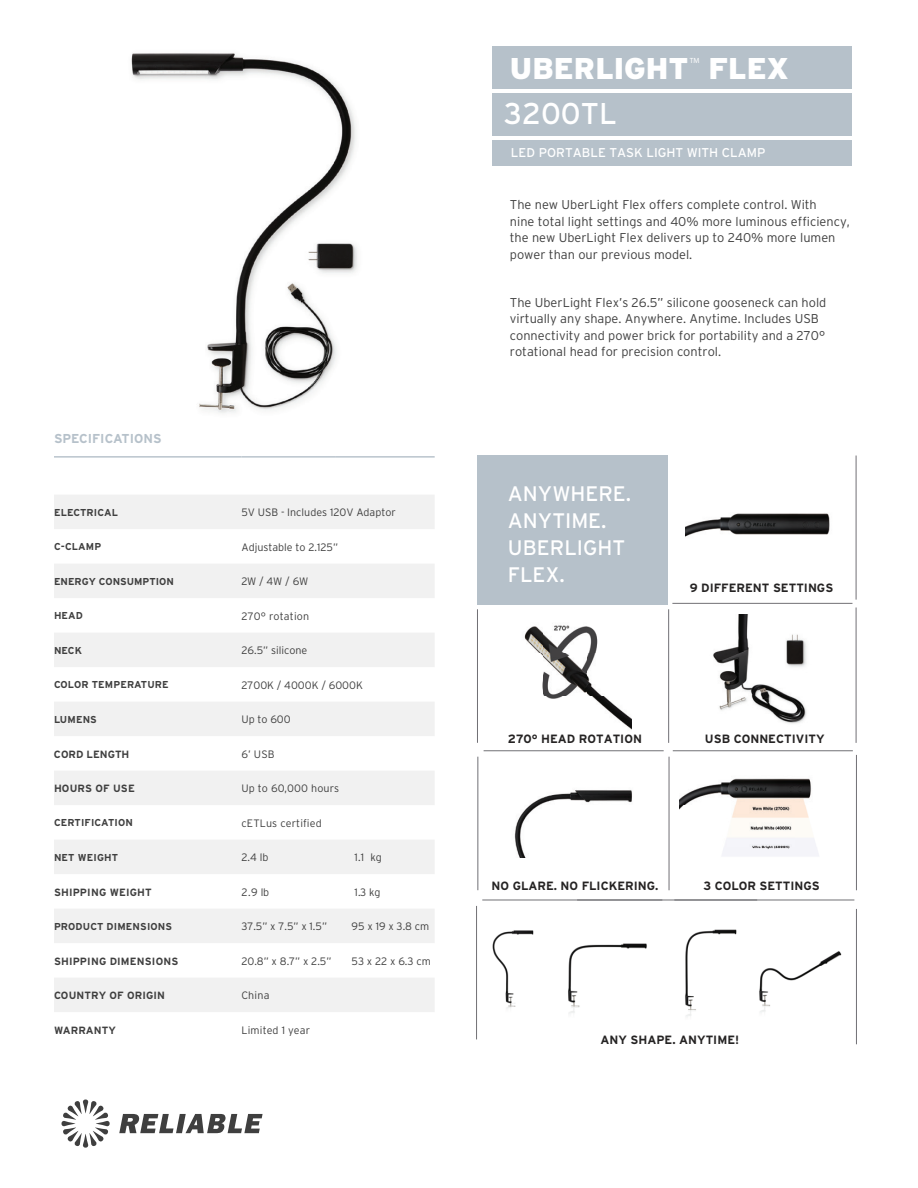
<style>
.page{position:relative;width:918px;height:1188px;background:#fff}
.page>*{position:absolute;margin:0;border:0;box-sizing:border-box;transform-origin:0 0}
.t1{font:900 30px "Interstate";color:#fff}
.t2{font:30px "Interstate";color:#fff}
.t3{font:21px/27px "Interstate";color:#fff}
.t4{font:700 12.9px "Interstate";color:#b6c1ca}
.t5{font:300 12.75px/16.5px "Interstate";color:#3f3f3f}
.t6{font:12.75px "Interstate";color:#fff}
.t7{font:700 12px "Interstate";color:#252323}
.t8{font:300 10.8px "Interstate";color:#3f3f3f}
.t9{font:700 10.5px "Interstate";letter-spacing:.015em;color:#3f3f3f}
.t10{font:700 10.05px "Interstate";letter-spacing:.015em;color:#3f3f3f}
.t11{font:7.5px "Myriad Pro";color:#fff}
</style>
<div class="page">
<img style="left:524px;top:625px;width:107px;height:104px">
<img style="left:680px;top:751px;width:155px;height:105px">
<img style="left:685px;top:929px;width:52px;height:88px">
<img style="left:492px;top:930px;width:42px;height:79px">
<img style="left:713px;top:615px;width:94px;height:109px">
<img style="left:131px;top:53px;width:227px;height:360px">
<div style="left:477px;top:456px;width:190px;height:149px;background:#b6c1ca"></div>
<hr style="left:477px;top:609px;width:1px;height:134px;background:#717075">
<hr style="left:668px;top:609px;width:1px;height:134px;background:#717075">
<hr style="left:672px;top:603px;width:180px;height:1px;background:#717075">
<hr style="left:856px;top:456px;width:1px;height:144px;background:#717075">
<svg style="left:54px;top:495px;width:380px;height:517px;fill:#f1f1f1"></svg>
<hr style="left:54px;top:456px;width:187px;height:2px;background:#b6c1ca">
<hr style="left:241px;top:456px;width:94px;height:2px;background:#b6c1ca">
<hr style="left:335px;top:456px;width:100px;height:2px;background:#b6c1ca">
<div style="left:492px;top:140px;width:359px;height:25px;background:#b6c1ca"></div>
<div style="left:492px;top:47px;width:359px;height:42px;background:#b6c1ca"></div>
<hr style="left:856px;top:608px;width:1px;height:135px;background:#717075">
<svg style="left:62px;top:1100px;width:48px;height:48px"></svg>
<svg style="left:119px;top:1114px;width:144px;height:19px"></svg>
<div style="left:492px;top:93px;width:359px;height:42px;background:#b6c1ca"></div>
<hr style="left:477px;top:757px;width:1px;height:133px;background:#717075">
<hr style="left:669px;top:757px;width:1px;height:133px;background:#717075">
<hr style="left:673px;top:750px;width:180px;height:1px;background:#717075">
<hr style="left:856px;top:755px;width:1px;height:135px;background:#717075">
<hr style="left:484px;top:750px;width:180px;height:1px;background:#717075">
<hr style="left:476px;top:906px;width:1px;height:133px;background:#717075">
<hr style="left:482px;top:900px;width:180px;height:1px;background:#717075">
<hr style="left:856px;top:909px;width:1px;height:135px;background:#717075">
<hr style="left:674px;top:900px;width:180px;height:1px;background:#717075">
<hr style="left:577px;top:900px;width:180px;height:1px;background:#717075">
<img style="left:773px;top:628px;width:34px;height:45px">
<img style="left:514px;top:790px;width:118px;height:68px">
<img style="left:685px;top:513px;width:145px;height:24px">
<img style="left:568px;top:943px;width:79px;height:71px">
<img style="left:759px;top:951px;width:83px;height:62px">
<p class="t4" style="left:54px;top:431px;width:109px">SPECIFICATIONS</p>
<p class="t10" style="left:54px;top:507px;width:65px">ELECTRICAL</p>
<p class="t8" style="left:241px;top:506px;width:156px">5V USB - Includes 120V Adaptor</p>
<p class="t10" style="left:54px;top:541px;width:49px">C-CLAMP</p>
<p class="t8" style="left:241px;top:541px;width:98px">Adjustable to 2.125”</p>
<p class="t10" style="left:54px;top:576px;width:121px">ENERGY CONSUMPTION</p>
<p class="t8" style="left:241px;top:575px;width:69px">2W / 4W / 6W</p>
<p class="t10" style="left:54px;top:610px;width:31px">HEAD</p>
<p class="t8" style="left:241px;top:610px;width:69px">270° rotation</p>
<p class="t10" style="left:54px;top:645px;width:30px">NECK</p>
<p class="t8" style="left:241px;top:644px;width:68px">26.5” silicone</p>
<p class="t10" style="left:54px;top:679px;width:116px">COLOR TEMPERATURE</p>
<p class="t8" style="left:241px;top:679px;width:123px">2700K / 4000K / 6000K</p>
<p class="t10" style="left:54px;top:714px;width:44px">LUMENS</p>
<p class="t8" style="left:241px;top:713px;width:51px">Up to 600</p>
<p class="t9" style="left:54px;top:748px;width:77px">CORD LENGTH</p>
<p class="t8" style="left:241px;top:748px;width:35px">6’ USB</p>
<p class="t9" style="left:54px;top:783px;width:82px">HOURS OF USE</p>
<p class="t8" style="left:241px;top:782px;width:99px">Up to 60,000 hours</p>
<p class="t10" style="left:54px;top:817px;width:80px">CERTIFICATION</p>
<p class="t8" style="left:241px;top:817px;width:82px">cETLus certified</p>
<p class="t10" style="left:54px;top:852px;width:66px">NET WEIGHT</p>
<p class="t8" style="left:241px;top:851px;width:29px">2.4 lb</p>
<p class="t8" style="left:355px;top:851px;width:29px">1.1 kg</p>
<p class="t9" style="left:54px;top:886px;width:99px">SHIPPING WEIGHT</p>
<p class="t8" style="left:241px;top:886px;width:29px">2.9 lb</p>
<p class="t8" style="left:355px;top:886px;width:28px">1.3 kg</p>
<p class="t10" style="left:54px;top:921px;width:120px">PRODUCT DIMENSIONS</p>
<p class="t8" style="left:241px;top:920px;width:87px">37.5” x 7.5” x 1.5”</p>
<p class="t8" style="left:352px;top:920px;width:79px">95 x 19 x 3.8 cm</p>
<p class="t9" style="left:54px;top:955px;width:126px">SHIPPING DIMENSIONS</p>
<p class="t8" style="left:241px;top:955px;width:92px">20.8” x 8.7” x 2.5”</p>
<p class="t8" style="left:352px;top:955px;width:81px">53 x 22 x 6.3 cm</p>
<p class="t9" style="left:54px;top:990px;width:113px">COUNTRY OF ORIGIN</p>
<p class="t8" style="left:241px;top:989px;width:30px">China</p>
<p class="t9" style="left:54px;top:1024px;width:64px">WARRANTY</p>
<p class="t8" style="left:241px;top:1024px;width:70px">Limited 1 year</p>
<h1 class="t1" style="left:510px;top:52px;width:280px">UBERLIGHT FLEX</h1>
<p class="t11" style="left:690px;top:56px;width:11px">TM</p>
<h1 class="t2" style="left:504px;top:96px;width:115px">3200TL</h1>
<p class="t6" style="left:511px;top:145px;width:256px">LED PORTABLE TASK LIGHT WITH CLAMP</p>
<p class="t5" style="left:510px;top:197px;width:341px">The new UberLight Flex offers complete control. With<br>nine total light settings and 40% more luminous efficiency, the new UberLight Flex delivers up to 240% more lumen power than our previous model.</p>
<p class="t5" style="left:510px;top:294px;width:318px">The UberLight Flex’s 26.5” silicone gooseneck can hold virtually any shape. Anywhere. Anytime. Includes USB connectivity and power brick for portability and a 270° rotational head for precision control.</p>
<h2 class="t3" style="left:508px;top:480px;width:125px">ANYWHERE.<br>ANYTIME.<br>UBERLIGHT<br>FLEX.</h2>
<p class="t7" style="left:690px;top:581px;width:145px">9 DIFFERENT SETTINGS</p>
<p class="t7" style="left:508px;top:732px;width:136px">270° HEAD ROTATION</p>
<p class="t7" style="left:705px;top:732px;width:121px">USB CONNECTIVITY</p>
<p class="t7" style="left:492px;top:879px;width:168px">NO GLARE. NO FLICKERING.</p>
<p class="t7" style="left:704px;top:879px;width:118px">3 COLOR SETTINGS</p>
<p class="t7" style="left:601px;top:1033px;width:140px">ANY SHAPE. ANYTIME!</p>
</div>
